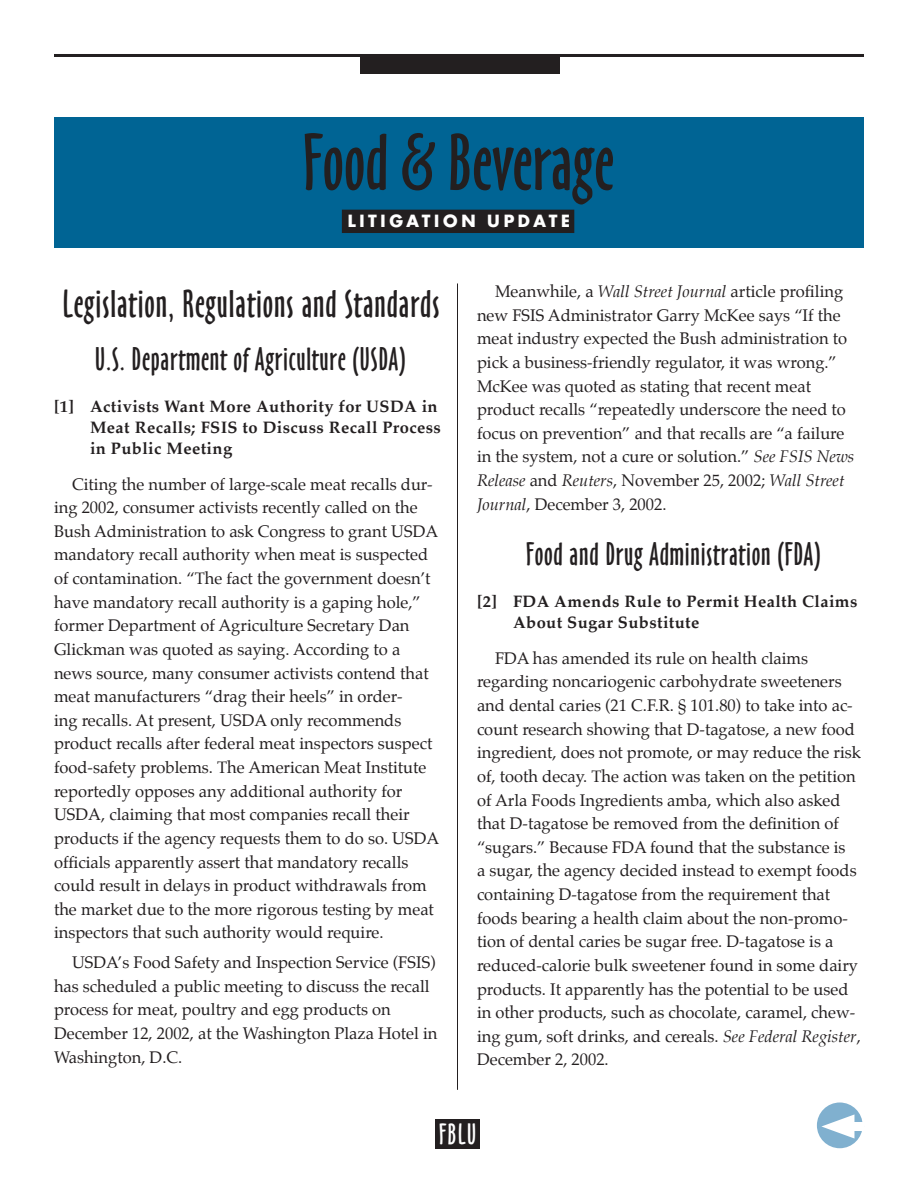
<style>
.page{position:relative;width:918px;height:1188px;background:#fff}
.page>*{position:absolute;margin:0;border:0;box-sizing:border-box;transform-origin:0 0}
.t1{font:74.1px "Oz Handicraft BT";color:#231f20}
.Section_Head{font:36px "Oz Handicraft BT";letter-spacing:.025em;color:#231f20}
.Subheads{font:30px "Oz Handicraft BT";letter-spacing:.025em;color:#231f20}
.t2{font:27px "Oz Handicraft BT";color:#fff}
.t3{font:700 18.45px "Futura T";letter-spacing:.17em;color:#fff}
.Body_Copy{font:16.5px/23.7px "Palatino";color:#231f20}
.Sub_Sub{font:700 16.5px/21px "Palatino";letter-spacing:.025em;color:#231f20}
.s1{font-style:italic}
</style>
<div class="page">
<div style="left:54px;top:117px;width:810px;height:131px;background:#006494"></div>
<div style="left:360px;top:54px;width:200px;height:20px;background:#231f20"></div>
<div style="left:342px;top:210px;width:232px;height:23px;background:#231f20"></div>
<hr style="left:54px;top:54px;width:810px;height:3px;background:#231f20">
<hr style="left:457px;top:283px;width:1px;height:807px;background:#231f20">
<div style="left:435px;top:1119px;width:45px;height:29px;background:#231f20"></div>
<div style="left:817px;top:1102px;width:46px;height:46px;background:#80b0cf;border-radius:50%"></div>
<div style="left:841px;top:1122px;width:23px;height:9px;background:#fff"></div>
<svg style="left:821px;top:1114px;width:33px;height:25px"></svg>
<p class="t1" style="left:303px;top:120px;width:313px">Food &amp; Beverage</p>
<p class="t3" style="left:347px;top:209px;width:224px">LITIGATION UPDATE</p>
<p class="Section_Head" style="left:62px;top:283px;width:379px">Legislation, Regulations and Standards</p>
<p class="Subheads" style="left:95px;top:342px;width:312px">U.S. Department of Agriculture (USDA)</p>
<p class="Sub_Sub" style="left:90px;top:397px;width:352px;text-indent:-36px">[1] Activists Want More Authority for USDA in<br>Meat Recalls; FSIS to Discuss Recall Process in Public Meeting</p>
<p class="Body_Copy" style="left:54px;top:473px;width:387px;text-indent:18px">Citing the number of large-scale meat recalls dur&shy;ing 2002, consumer activists recently called on the Bush Administration to ask Congress to grant USDA mandatory recall authority when meat is suspected of contamination. “The fact the government doesn’t have mandatory recall authority is a gaping hole,” former Department of Agriculture Secretary Dan Glickman was quoted as saying. According to a news source, many consumer activists contend that meat manufacturers “drag their heels” in order-<br>ing recalls. At present, USDA only recommends product recalls after federal meat inspectors suspect food-safety problems. The American Meat Institute reportedly opposes any additional authority for USDA, claiming that most companies recall their products if the agency requests them to do so. USDA officials apparently assert that mandatory recalls could result in delays in product withdrawals from the market due to the more rigorous testing by meat inspectors that such authority would require.</p>
<p class="Body_Copy" style="left:54px;top:952px;width:385px;text-indent:18px">USDA’s Food Safety and Inspection Service (FSIS) has scheduled a public meeting to discuss the recall process for meat, poultry and egg products on December 12, 2002, at the Washington Plaza Hotel in Washington, D.C.</p>
<p class="Body_Copy" style="left:477px;top:281px;width:379px;text-indent:18px">Meanwhile, a <span class="s1">Wall Street Journal</span> article profiling new FSIS Administrator Garry McKee says “If the meat industry expected the Bush administration to pick a business-friendly regulator, it was wrong.” McKee was quoted as stating that recent meat product recalls “repeatedly underscore the need to focus on prevention” and that recalls are “a failure in the system, not a cure or solution.” <span class="s1">See FSIS News Release</span> and <span class="s1">Reuters</span>, November 25, 2002; <span class="s1">Wall Street Journal</span>, December 3, 2002.</p>
<p class="Subheads" style="left:526px;top:537px;width:296px">Food and Drug Administration (FDA)</p>
<p class="Sub_Sub" style="left:513px;top:593px;width:346px;text-indent:-36px">[2] FDA Amends Rule to Permit Health Claims<br>About Sugar Substitute</p>
<p class="Body_Copy" style="left:477px;top:648px;width:386px;text-indent:18px">FDA has amended its rule on health claims regarding noncariogenic carbohydrate sweeteners and dental caries (21 C.F.R. § 101.80) to take into ac&shy;count research showing that D-tagatose, a new food ingredient, does not promote, or may reduce the risk of, tooth decay. The action was taken on the petition of Arla Foods Ingredients amba, which also asked that D-tagatose be removed from the definition of “sugars.” Because FDA found that the substance is<br>a sugar, the agency decided instead to exempt foods containing D-tagatose from the requirement that foods bearing a health claim about the non-promo&shy;tion of dental caries be sugar free. D-tagatose is a reduced-calorie bulk sweetener found in some dairy products. It apparently has the potential to be used in other products, such as chocolate, caramel, chew&shy;ing gum, soft drinks, and cereals. <span class="s1">See Federal Register</span>, December 2, 2002.</p>
<p class="t2" style="left:439px;top:1119px;width:39px">FBLU</p>
</div>
